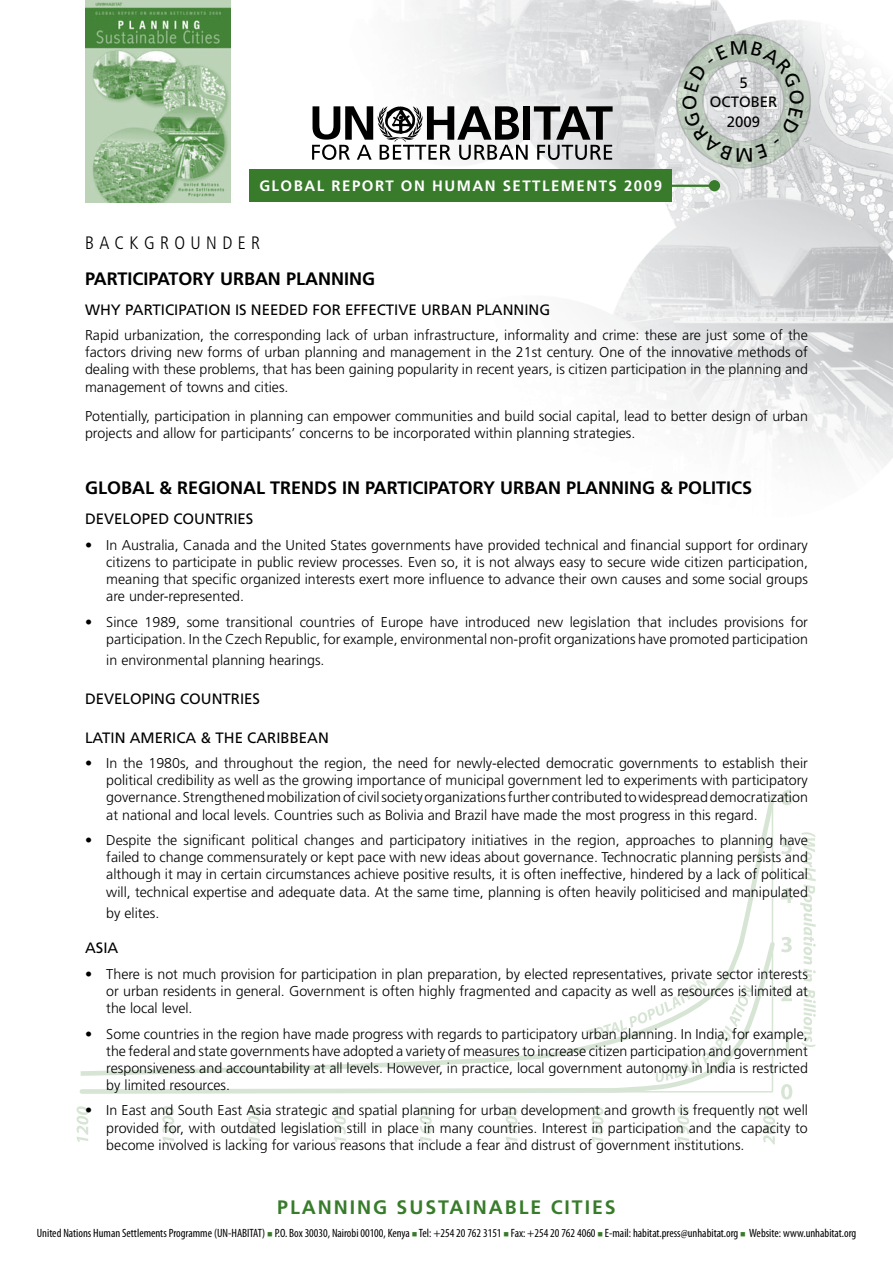
<style>
.page{position:relative;width:893px;height:1263px;background:#fff}
.page>*{position:absolute;margin:0;border:0;box-sizing:border-box;transform-origin:0 0}
.t1{font:700 19.5px "Frutiger";letter-spacing:.1em;color:#387c2b}
.t2{font:700 18px "Frutiger";color:#000}
.t3{font:300 condensed 18px "Frutiger";letter-spacing:.3em;color:#000}
.t4{font:15px/19.5px "Frutiger";color:#000;text-align:center}
.t5{font:700 15px "Frutiger";letter-spacing:.1em;color:#fff}
.t6{font:300 14.25px/17.1px "Frutiger";color:#000;text-align:justify}
.t7{font:condensed 12px "Myriad Pro";color:#000}
.s1{color:#387c2b}
</style>
<div class="page">
<img style="left:177px;top:0;width:716px;height:468px">
<div style="left:709px;top:180px;width:11px;height:11px;background:#387c2b;border-radius:50%"></div>
<hr style="left:654px;top:185px;width:55px;height:2px;background:#387c2b">
<svg style="left:77px;top:1106px;width:11px;height:36px"></svg>
<svg style="left:800px;top:832px;width:16px;height:149px"></svg>
<svg style="left:802px;top:989px;width:14px;height:58px"></svg>
<svg style="left:677px;top:1106px;width:12px;height:36px"></svg>
<svg style="left:591px;top:1106px;width:12px;height:36px"></svg>
<svg style="left:506px;top:1106px;width:12px;height:36px"></svg>
<svg style="left:420px;top:1106px;width:12px;height:36px"></svg>
<svg style="left:334px;top:1106px;width:12px;height:36px"></svg>
<svg style="left:248px;top:1106px;width:12px;height:36px"></svg>
<svg style="left:162px;top:1106px;width:12px;height:36px"></svg>
<svg style="left:781px;top:1084px;width:11px;height:15px"></svg>
<svg style="left:782px;top:1035px;width:7px;height:15px"></svg>
<svg style="left:781px;top:986px;width:11px;height:15px"></svg>
<svg style="left:781px;top:937px;width:11px;height:15px"></svg>
<svg style="left:781px;top:888px;width:12px;height:15px"></svg>
<svg style="left:781px;top:839px;width:11px;height:15px"></svg>
<svg style="left:781px;top:790px;width:11px;height:15px"></svg>
<svg style="left:763px;top:1106px;width:12px;height:38px"></svg>
<svg style="left:739px;top:796px;width:36px;height:143px"></svg>
<svg style="left:79px;top:939px;width:696px;height:155px"></svg>
<div style="left:523px;top:106px;width:7px;height:34px;background:#000"></div>
<svg style="left:312px;top:106px;width:216px;height:54px"></svg>
<svg style="left:534px;top:106px;width:79px;height:54px;background:#909191"></svg>
<img style="left:85px;top:0;width:146px;height:202px">
<div style="left:249px;top:169px;width:423px;height:33px;background:#387c2b"></div>
<svg style="left:675px;top:33px;width:137px;height:136px;background:#c8cfc9"></svg>
<p class="t5" style="left:259px;top:177px;width:404px">GLOBAL REPORT ON HUMAN SETTLEMENTS 2009</p>
<p class="t3" style="left:85px;top:233px;width:177px">BACKGROUNDER</p>
<p class="t4" style="left:710px;top:73px;width:69px">5<br>OCTOBER<br>2009</p>
<p class="t2" style="left:85px;top:268px;width:291px">PARTICIPATORY URBAN PLANNING</p>
<p class="t4" style="left:85px;top:300px;width:59px">WHY PART</p>
<p class="t4" style="left:161px;top:300px;width:111px">ICIPATION IS NEEDED</p>
<p class="t4" style="left:313px;top:300px;width:130px">FOR EFFECTIVE URBA</p>
<p class="t4" style="left:461px;top:300px;width:89px">N PLANNING</p>
<p class="t6" style="left:85px;top:327px;width:724px">Rapid urbanization, the corresponding lack of urban infrastructure, informality and crime: these are just some of the factors driving new forms of urban planning and management in the 21st century. One of the innovative methods of dealing with these problems, that has been gaining popularity in recent years, is citizen participation in the planning and management of towns and cities.</p>
<p class="t6" style="left:85px;top:408px;width:724px">Potentially, participation in planning can empower communities and build social capital, lead to better design of urban projects and allow for participants’ concerns to be incorporated within planning strategies.</p>
<p class="t2" style="left:85px;top:477px;width:657px">GLOBAL &amp; REGIONAL TRENDS IN PARTICIPATORY URBAN PLANNING &amp; POLITICS</p>
<p class="t4" style="left:85px;top:509px;width:56px">DEVE LOPED</p>
<p class="t4" style="left:173px;top:509px;width:82px">COU NTRIES</p>
<p class="t6" style="left:106px;top:537px;width:703px">In Australia, Canada and the United States governments have provided technical and financial support for ordinary citizens to participate in public review processes. Even so, it is not always easy to secure wide citizen participation, meaning that specific organized interests exert more influence to advance their own causes and some social groups are under-represented.</p>
<p class="t6" style="left:106px;top:613px;width:703px">Since 1989, some transitional countries of Europe have introduced new legislation that includes provisions for participation. In the Czech Republic, for example, environmental non-profit organizations have promoted participation</p>
<p class="t6" style="left:106px;top:652px;width:220px">in environmental planning hearings.</p>
<p class="t4" style="left:85px;top:689px;width:177px">DEVE LOPING COU NTRIES</p>
<p class="t4" style="left:85px;top:728px;width:67px">LATIN AMER</p>
<p class="t4" style="left:172px;top:728px;width:119px">ICA &amp; THE CARIBBEA</p>
<p class="t4" style="left:318px;top:728px;width:12px">N</p>
<p class="t6" style="left:106px;top:755px;width:703px">In the 1980s, and throughout the region, the need for newly-elected democratic governments to establish their political credibility as well as the growing importance of municipal government led to experiments with participatory governance. Strengthened mobilization of civil society organizations further contributed to widespread democratization at national and local levels. Countries such as Bolivia and Brazil have made the most progress in this regard.</p>
<p class="t6" style="left:106px;top:832px;width:703px">Despite the significant political changes and participatory initiatives in the region, approaches to planning have failed to change commensurately or kept pace with new ideas about governance. Technocratic planning persists and although it may in certain circumstances achieve positive results, it is often ineffective, hindered by a lack of political will, technical expertise and adequate data. At the same time, planning is often heavily politicised and manipulated</p>
<p class="t6" style="left:106px;top:905px;width:55px">by elites.</p>
<p class="t4" style="left:85px;top:938px;width:34px">ASIA</p>
<p class="t6" style="left:106px;top:965px;width:703px">There is not much provision for participation in plan preparation, by elected representatives, private sector interests or urban residents in general. Government is often highly fragmented and capacity as well as resources is limited at the local level.</p>
<p class="t6" style="left:106px;top:1025px;width:703px">Some countries in the region have made progress with regards to participatory urban planning. In India, for example, the federal and state governments have adopted a variety of measures to increase citizen participation and government responsiveness and accountability at all levels. However, in practice, local government autonomy in India is restricted by limited resources.</p>
<p class="t6" style="left:106px;top:1102px;width:703px">In East and South East Asia strategic and spatial planning for urban development and growth is frequently not well provided for, with outdated legislation still in place in many countries. Interest in participation and the capacity to become involved is lacking for various reasons that include a fear and distrust of government institutions.</p>
<p class="t6" style="left:85px;top:537px;width:9px">•</p>
<p class="t6" style="left:85px;top:613px;width:9px">•</p>
<p class="t6" style="left:85px;top:755px;width:9px">•</p>
<p class="t6" style="left:85px;top:832px;width:9px">•</p>
<p class="t6" style="left:85px;top:965px;width:9px">•</p>
<p class="t6" style="left:85px;top:1025px;width:9px">•</p>
<p class="t6" style="left:85px;top:1102px;width:9px">•</p>
<h1 class="t1" style="left:277px;top:1196px;width:338px">PLANNING SUSTAINABLE CITIES</h1>
<p class="t7" style="left:37px;top:1226px;width:821px">United Nations Human Settlements Programme (UN-HABITAT) <span class="s1">■</span> P.O. Box 30030, Nairobi 00100, Kenya <span class="s1">■</span> Tel: +254 20 762 3151 <span class="s1">■</span> Fax: +254 20 762 4060 <span class="s1">■</span> E-mail: habitat.press@unhabitat.org <span class="s1">■</span> Website: www.unhabitat.org</p>
</div>
